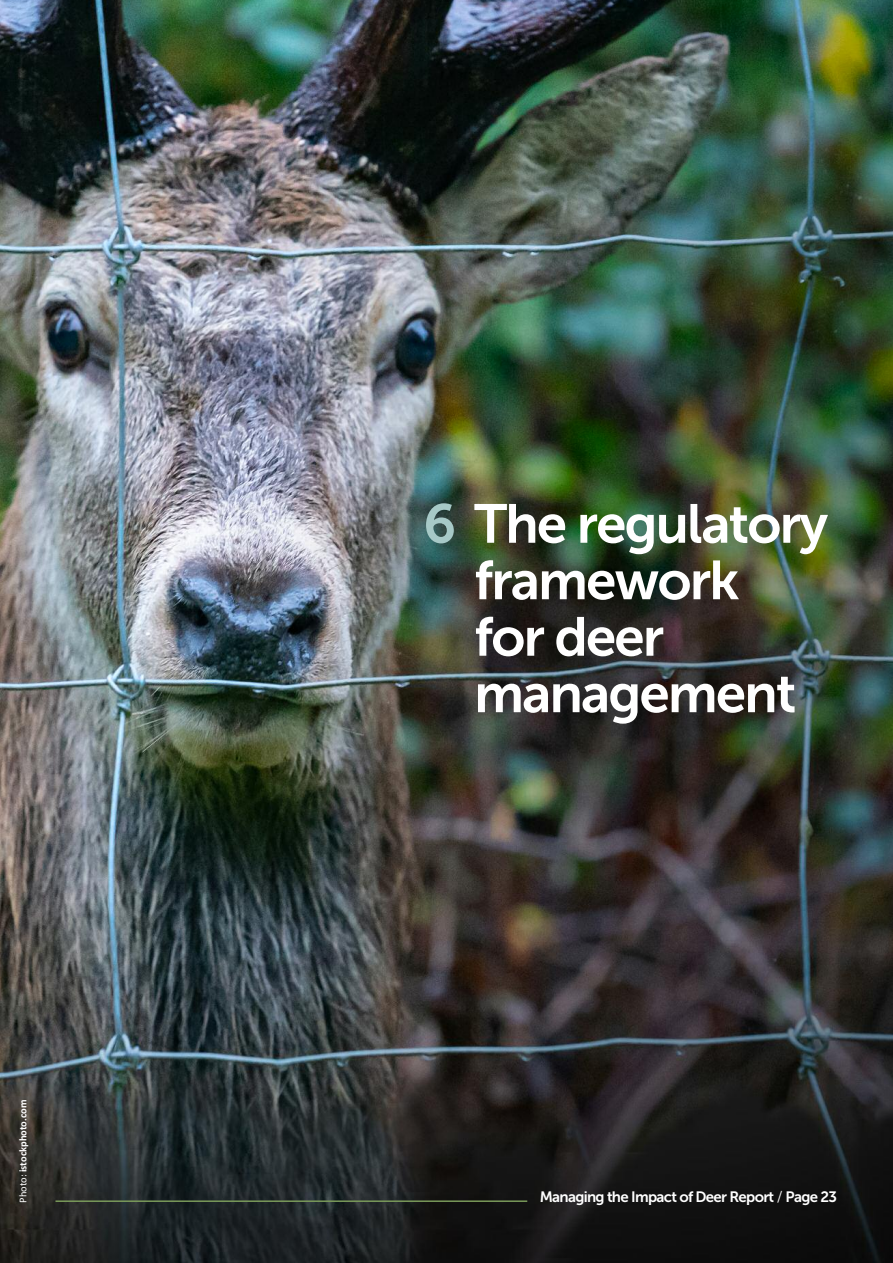
<style>
.page{position:relative;width:893px;height:1263px;background:#fff}
.page>*{position:absolute;margin:0;border:0;box-sizing:border-box;transform-origin:0 0}
.t1{font:54.6px/56.6px "Museo Sans 700";letter-spacing:-.035em;color:#fff}
.t2{font:15px "Museo Sans 700";letter-spacing:-.045em;color:#fff}
.t3{font:700 10.5px "Calibri";color:#fff}
.s1{font-weight:400}
.s2{color:#a7c9c7}
.s3{font-family:"Museo Sans 300"}
</style>
<div class="page">
<img style="left:0;top:0;width:893px;height:1263px">
<hr style="left:56px;top:1200px;width:471px;height:2px;background:#7a9a5a">
<p class="t3" style="left:17px;top:1203px;width:105px;rotate:-90deg"><span class="s1">Photo:</span> istockphoto.com</p>
<p class="t1" style="left:474px;top:496px;width:355px;text-indent:-51px"><span class="s2">6</span> The regulatory framework<br>for deer management</p>
<p class="t2" style="left:540px;top:1188px;width:299px">Managing the Impact of Deer Report <span class="s3">/</span> Page 23</p>
</div>
